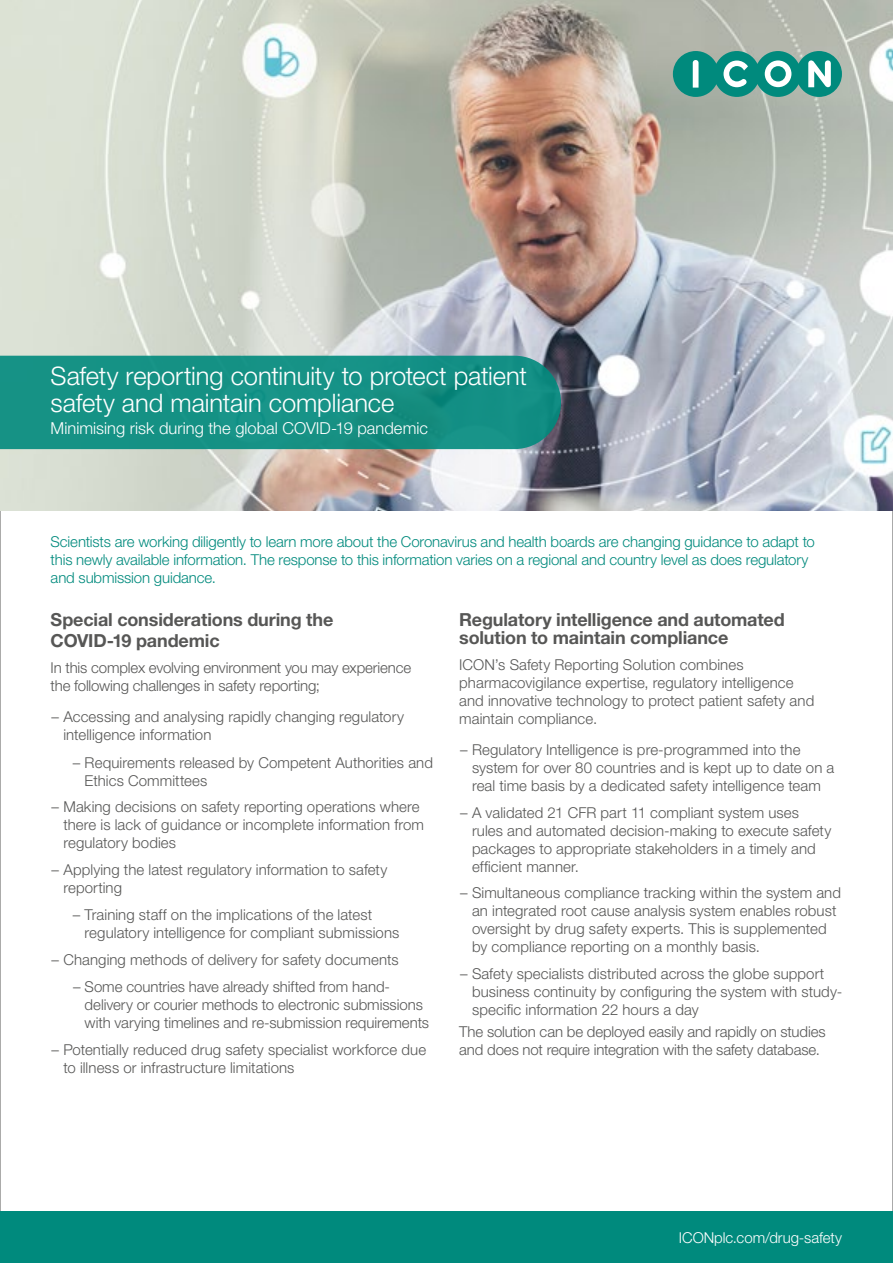
<style>
.page{position:relative;width:893px;height:1263px;background:#fff}
.page>*{position:absolute;margin:0;border:0;box-sizing:border-box;transform-origin:0 0}
.t1{font:300 25.5px/27px "Helvetica Neue LT Std";letter-spacing:-.005em;color:#fff}
.t2{font:700 18px/21px "Helvetica Neue LT Std";letter-spacing:-.01em;color:#575756}
.t3{font:300 16.5px "Helvetica Neue LT Std";color:#fff}
.t4{font:300 15px/18px "Helvetica Neue LT Std";letter-spacing:.005em;color:#575756}
.t5{font:300 15px/18px "Helvetica Neue LT Std";letter-spacing:-.01em;color:#008a7d}
.t6{font:300 15px "Helvetica Neue LT Std";letter-spacing:-.005em;color:#fff}
</style>
<div class="page">
<img style="left:0;top:0;width:893px;height:510px">
<svg style="left:673px;top:51px;width:169px;height:46px;background:#47a499"></svg>
<svg style="left:0;top:356px;width:561px;height:93px;background:#168f84"></svg>
<div style="left:0;top:1212px;width:893px;height:51px;background:#008a7d"></div>
<h1 class="t1" style="left:51px;top:362px;width:478px">Safety reporting continuity to protect patient safety and maintain compliance</h1>
<p class="t3" style="left:51px;top:418px;width:379px">Minimising risk during the global COVID-19 pandemic</p>
<p class="t5" style="left:51px;top:532px;width:766px">Scientists are working diligently to learn more about the Coronavirus and health boards are changing guidance to adapt to this newly available information. The response to this information varies on a regional and country level as does regulatory and submission guidance.</p>
<p class="t2" style="left:51px;top:609px;width:284px">Special considerations during the<br>COVID-19 pandemic</p>
<p class="t4" style="left:51px;top:659px;width:362px">In this complex evolving environment you may experience the following challenges in safety reporting;</p>
<p class="t4" style="left:63px;top:707px;width:342px;text-indent:-12px">– Accessing and analysing rapidly changing regulatory intelligence information</p>
<p class="t4" style="left:85px;top:753px;width:350px;text-indent:-12px">– Requirements released by Competent Authorities and<br>Ethics Committees</p>
<p class="t4" style="left:63px;top:798px;width:362px;text-indent:-12px">– Making decisions on safety reporting operations where there is lack of guidance or incomplete information from regulatory bodies</p>
<p class="t4" style="left:63px;top:860px;width:325px;text-indent:-12px">– Applying the latest regulatory information to safety reporting</p>
<p class="t4" style="left:85px;top:906px;width:316px;text-indent:-12px">– Training staff on the implications of the latest regulatory intelligence for compliant submissions</p>
<p class="t4" style="left:52px;top:950px;width:349px">– Changing methods of delivery for safety documents</p>
<p class="t4" style="left:85px;top:978px;width:346px;text-indent:-12px">– Some countries have already shifted from hand&shy;delivery or courier methods to electronic submissions with varying timelines and re-submission requirements</p>
<p class="t4" style="left:63px;top:1040px;width:364px;text-indent:-12px">– Potentially reduced drug safety specialist workforce due to illness or infrastructure limitations</p>
<p class="t2" style="left:459px;top:610px;width:327px;line-height:18px">Regulatory intelligence and automated solution to maintain compliance</p>
<p class="t4" style="left:459px;top:656px;width:357px">ICON’s Safety Reporting Solution combines pharmacovigilance expertise, regulatory intelligence and innovative technology to protect patient safety and maintain compliance.</p>
<p class="t4" style="left:472px;top:740px;width:364px;text-indent:-12px">– Regulatory Intelligence is pre-programmed into the system for over 80 countries and is kept up to date on a real time basis by a dedicated safety intelligence team</p>
<p class="t4" style="left:472px;top:803px;width:361px;text-indent:-12px">– A validated 21 CFR part 11 compliant system uses rules and automated decision-making to execute safety packages to appropriate stakeholders in a timely and efficient manner.</p>
<p class="t4" style="left:472px;top:883px;width:370px;text-indent:-12px">– Simultaneous compliance tracking within the system and an integrated root cause analysis system enables robust oversight by drug safety experts. This is supplemented by compliance reporting on a monthly basis.</p>
<p class="t4" style="left:472px;top:964px;width:372px;text-indent:-12px">– Safety specialists distributed across the globe support business continuity by configuring the system with study&shy;specific information 22 hours a day</p>
<p class="t4" style="left:459px;top:1022px;width:368px">The solution can be deployed easily and rapidly on studies and does not require integration with the safety database.</p>
<p class="t6" style="left:679px;top:1228px;width:164px">ICONplc.com/drug-safety</p>
</div>
